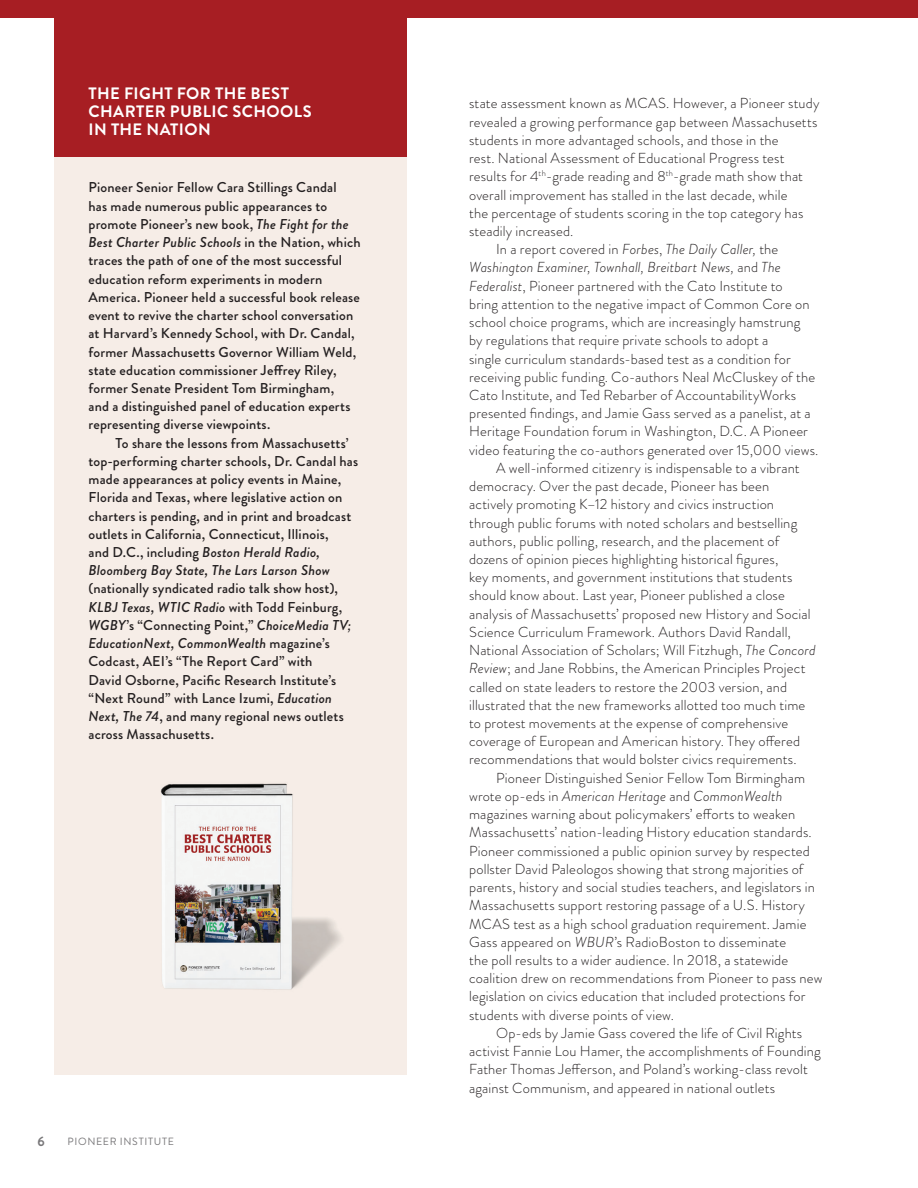
<style>
.page{position:relative;width:918px;height:1188px;background:#fff}
.page>*{position:absolute;margin:0;border:0;box-sizing:border-box;transform-origin:0 0}
.Box_Titles{font:700 16.5px/18px "Brandon Grotesque";letter-spacing:.025em;color:#fff}
.Body{font:300 14.4px/18.1px "Brandon Grotesque";letter-spacing:.01em;color:#231f20}
.Body-No_Indent{font:300 14.4px/18.3px "Brandon Grotesque";letter-spacing:.01em;color:#231f20}
.Body-2{font:500 14.25px/18.1px "Brandon Grotesque";letter-spacing:.01em;color:#231f20}
.t1{font:700 13.5px "Brandon Grotesque";color:#787779}
.t2{font:10.5px "Brandon Grotesque";letter-spacing:.065em;color:#787779}
.s1{font-style:italic}
</style>
<div class="page">
<div style="left:54px;top:146px;width:353px;height:929px;background:#f6ede7"></div>
<div style="left:54px;top:0;width:353px;height:157px;background:#a71e23"></div>
<hr style="left:917px;top:418px;width:1px;height:117px;background:#a71e23">
<img style="left:160px;top:783px;width:181px;height:207px">
<img style="left:161px;top:784px;width:131px;height:205px">
<div style="left:0;top:0;width:918px;height:18px;background:#a71e23"></div>
<p class="Box_Titles" style="left:89px;top:84px;width:225px">THE FIGHT FOR THE BEST<br>CHARTER PUBLIC SCHOOLS<br>IN THE NATION</p>
<p class="Body-2" style="left:88px;top:179px;width:274px">Pioneer Senior Fellow Cara Stillings Candal<br>has made numerous public appearances to promote Pioneer’s new book, <span class="s1">The Fight for the Best Charter Public Schools</span> in the Nation, which traces the path of one of the most successful education reform experiments in modern America. Pioneer held a successful book release event to revive the charter school conversation at Harvard’s Kennedy School, with Dr. Candal, former Massachusetts Governor William Weld, state education commissioner Jeffrey Riley, former Senate President Tom Birmingham,<br>and a distinguished panel of education experts representing diverse viewpoints.</p>
<p class="Body-2" style="left:88px;top:434px;width:271px;text-indent:27px">To share the lessons from Massachusetts’ top-performing charter schools, Dr. Candal has made appearances at policy events in Maine, Florida and Texas, where legislative action on charters is pending, and in print and broadcast outlets in California, Connecticut, Illinois,<br>and D.C., including <span class="s1">Boston Herald Radio, Bloomberg Bay State, The Lars Larson Show </span>(nationally syndicated radio talk show host), <span class="s1">KLBJ Texas, WTIC Radio</span> with Todd Feinburg, <span class="s1">WGBY</span>’s “Connecting Point,” <span class="s1">ChoiceMedia TV; EducationNext, CommonWealth</span> magazine’s Codcast, AEI’s “The Report Card” with<br>David Osborne, Pacific Research Institute’s “Next Round” with Lance Izumi, <span class="s1">Education Next, The 74</span>, and many regional news outlets across Massachusetts.</p>
<p class="t1" style="left:38px;top:1132px;width:9px">6</p>
<p class="t2" style="left:68px;top:1134px;width:108px">PIONEER INSTITUTE</p>
<p class="Body-No_Indent" style="left:469px;top:94px;width:352px">state assessment known as MCAS. However, a Pioneer study revealed a growing performance gap between Massachusetts students in more advantaged schools, and those in the<br>rest. National Assessment of Educational Progress test results for 4<sup>th</sup>-grade reading and 8<sup>th</sup>-grade math show that overall improvement has stalled in the last decade, while<br>the percentage of students scoring in the top category has steadily increased.</p>
<p class="Body" style="left:469px;top:240px;width:351px;text-indent:27px">In a report covered in <span class="s1">Forbes</span>, <span class="s1">The Daily Caller,</span> the <span class="s1">Washington Examiner, Townhall, Breitbart News,</span> and <span class="s1">The Federalist</span>, Pioneer partnered with the Cato Institute to<br>bring attention to the negative impact of Common Core on school choice programs, which are increasingly hamstrung<br>by regulations that require private schools to adopt a<br>single curriculum standards-based test as a condition for receiving public funding. Co-authors Neal McCluskey of the Cato Institute, and Ted Rebarber of AccountabilityWorks presented findings, and Jamie Gass served as a panelist, at a Heritage Foundation forum in Washington, D.C. A Pioneer video featuring the co-authors generated over 15,000 views.</p>
<p class="Body" style="left:469px;top:459px;width:348px;text-indent:27px">A well-informed citizenry is indispensable to a vibrant democracy. Over the past decade, Pioneer has been actively promoting K–12 history and civics instruction through public forums with noted scholars and bestselling authors, public polling, research, and the placement of dozens of opinion pieces highlighting historical figures,<br>key moments, and government institutions that students should know about. Last year, Pioneer published a close analysis of Massachusetts’ proposed new History and Social Science Curriculum Framework. Authors David Randall, National Association of Scholars; Will Fitzhugh, <span class="s1">The Concord Review</span>; and Jane Robbins, the American Principles Project called on state leaders to restore the 2003 version, and illustrated that the new frameworks allotted too much time to protest movements at the expense of comprehensive coverage of European and American history. They offered recommendations that would bolster civics requirements.</p>
<p class="Body" style="left:469px;top:769px;width:355px;text-indent:27px">Pioneer Distinguished Senior Fellow Tom Birmingham wrote op-eds in <span class="s1">American Heritage</span> and <span class="s1">CommonWealth </span>magazines warning about policymakers’ efforts to weaken Massachusetts’ nation-leading History education standards.<br>Pioneer commissioned a public opinion survey by respected pollster David Paleologos showing that strong majorities of parents, history and social studies teachers, and legislators in Massachusetts support restoring passage of a U.S. History MCAS test as a high school graduation requirement. Jamie Gass appeared on <span class="s1">WBUR</span>’s RadioBoston to disseminate<br>the poll results to a wider audience. In 2018, a statewide coalition drew on recommendations from Pioneer to pass new legislation on civics education that included protections for students with diverse points of view.</p>
<p class="Body" style="left:469px;top:1024px;width:353px;text-indent:27px">Op-eds by Jamie Gass covered the life of Civil Rights activist Fannie Lou Hamer, the accomplishments of Founding Father Thomas Jefferson, and Poland’s working-class revolt against Communism, and appeared in national outlets</p>
</div>
